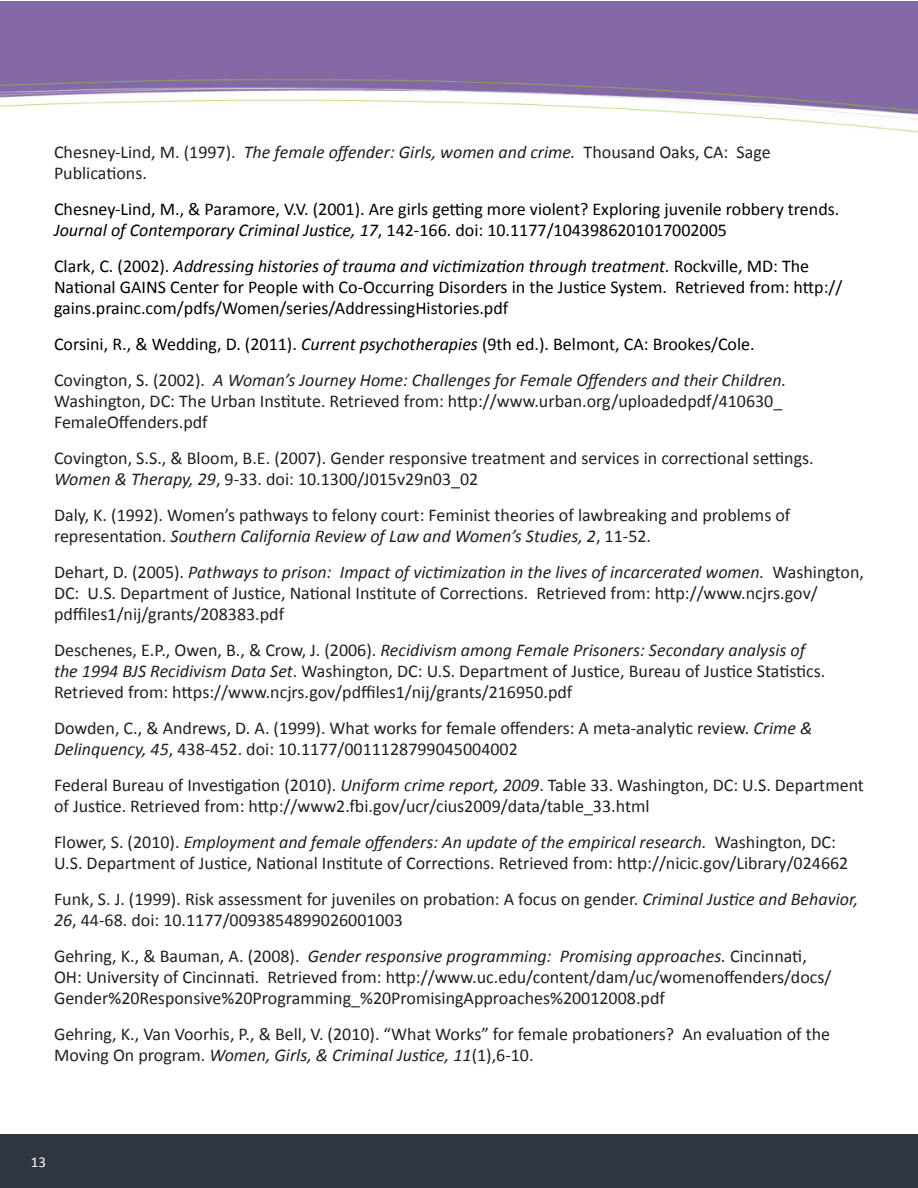
<style>
.page{position:relative;width:918px;height:1188px;background:#fff}
.page>*{position:absolute;margin:0;border:0;box-sizing:border-box;transform-origin:0 0}
.t1{font:18px/21px "Calibri";color:#231f20}
.t2{font:18px/21px "Calibri";color:#000}
.Page_Numbers{font:15px "Calibri";color:#fff}
.s1{font-style:italic}
</style>
<div class="page">
<img style="left:0;top:1px;width:918px;height:132px">
<div style="left:0;top:1134px;width:918px;height:54px;background:#2e3640"></div>
<p class="t1" style="left:54px;top:141px;width:718px">Chesney-Lind, M. (1997). <span class="s1">The female offender: Girls, women and crime.</span> Thousand Oaks, CA: Sage<br>Publications.</p>
<p class="t2" style="left:54px;top:198px;width:787px">Chesney-Lind, M., &amp; Paramore, V.V. (2001). Are girls getting more violent? Exploring juvenile robbery trends.<br><span class="s1">Journal of Contemporary Criminal Justice, 17</span>, 142-166. doi: 10.1177/1043986201017002005</p>
<p class="t2" style="left:54px;top:255px;width:790px">Clark, C. (2002). <span class="s1">Addressing histories of trauma and victimization through treatment.</span> Rockville, MD: The<br>National GAINS Center for People with Co-Occurring Disorders in the Justice System. Retrieved from: http:// gains.prainc.com/pdfs/Women/series/AddressingHistories.pdf</p>
<p class="t2" style="left:54px;top:333px;width:702px">Corsini, R., &amp; Wedding, D. (2011). <span class="s1">Current psychotherapies</span> (9th ed.). Belmont, CA: Brookes/Cole.</p>
<p class="t1" style="left:54px;top:369px;width:734px">Covington, S. (2002). <span class="s1">A Woman’s Journey Home: Challenges for Female Offenders and their Children.<br></span>Washington, DC: The Urban Institute. Retrieved from: http://www.urban.org/uploadedpdf/410630_<br>FemaleOffenders.pdf</p>
<p class="t1" style="left:54px;top:447px;width:761px">Covington, S.S., &amp; Bloom, B.E. (2007). Gender responsive treatment and services in correctional settings.<br><span class="s1">Women &amp; Therapy, 29</span>, 9-33. doi: 10.1300/J015v29n03_02</p>
<p class="t1" style="left:54px;top:504px;width:738px">Daly, K. (1992). Women’s pathways to felony court: Feminist theories of lawbreaking and problems of representation. <span class="s1">Southern California Review of Law and Women’s Studies, 2</span>, 11-52.</p>
<p class="t1" style="left:54px;top:561px;width:811px">Dehart, D. (2005). <span class="s1">Pathways to prison: Impact of victimization in the lives of incarcerated women.</span> Washington,<br>DC: U.S. Department of Justice, National Institute of Corrections. Retrieved from: http://www.ncjrs.gov/ pdffiles1/nij/grants/208383.pdf</p>
<p class="t1" style="left:54px;top:639px;width:773px">Deschenes, E.P., Owen, B., &amp; Crow, J. (2006). <span class="s1">Recidivism among Female Prisoners: Secondary analysis of the 1994 BJS Recidivism Data Set</span>. Washington, DC: U.S. Department of Justice, Bureau of Justice Statistics.<br>Retrieved from: https://www.ncjrs.gov/pdffiles1/nij/grants/216950.pdf</p>
<p class="t1" style="left:54px;top:717px;width:760px">Dowden, C., &amp; Andrews, D. A. (1999). What works for female offenders: A meta-analytic review. <span class="s1">Crime &amp;<br>Delinquency, 45</span>, 438-452. doi: 10.1177/0011128799045004002</p>
<p class="t1" style="left:54px;top:774px;width:811px">Federal Bureau of Investigation (2010). <span class="s1">Uniform crime report, 2009</span>. Table 33. Washington, DC: U.S. Department of Justice. Retrieved from: http://www2.fbi.gov/ucr/cius2009/data/table_33.html</p>
<p class="t1" style="left:54px;top:831px;width:796px">Flower, S. (2010). <span class="s1">Employment and female offenders: An update of the empirical research.</span> Washington, DC:<br>U.S. Department of Justice, National Institute of Corrections. Retrieved from: http://nicic.gov/Library/024662</p>
<p class="t1" style="left:54px;top:888px;width:806px">Funk, S. J. (1999). Risk assessment for juveniles on probation: A focus on gender. <span class="s1">Criminal Justice and Behavior,<br>26</span>, 44-68. doi: 10.1177/0093854899026001003</p>
<p class="t1" style="left:54px;top:945px;width:779px">Gehring, K., &amp; Bauman, A. (2008). <span class="s1">Gender responsive programming: Promising approaches.</span> Cincinnati,<br>OH: University of Cincinnati. Retrieved from: http://www.uc.edu/content/dam/uc/womenoffenders/docs/<br>Gender%20Responsive%20Programming_%20PromisingApproaches%20012008.pdf</p>
<p class="t1" style="left:54px;top:1023px;width:778px">Gehring, K., Van Voorhis, P., &amp; Bell, V. (2010). “What Works” for female probationers? An evaluation of the<br>Moving On program. <span class="s1">Women, Girls, &amp; Criminal Justice, 11</span>(1),6-10.</p>
<p class="Page_Numbers" style="left:31px;top:1152px;width:17px">13</p>
</div>
